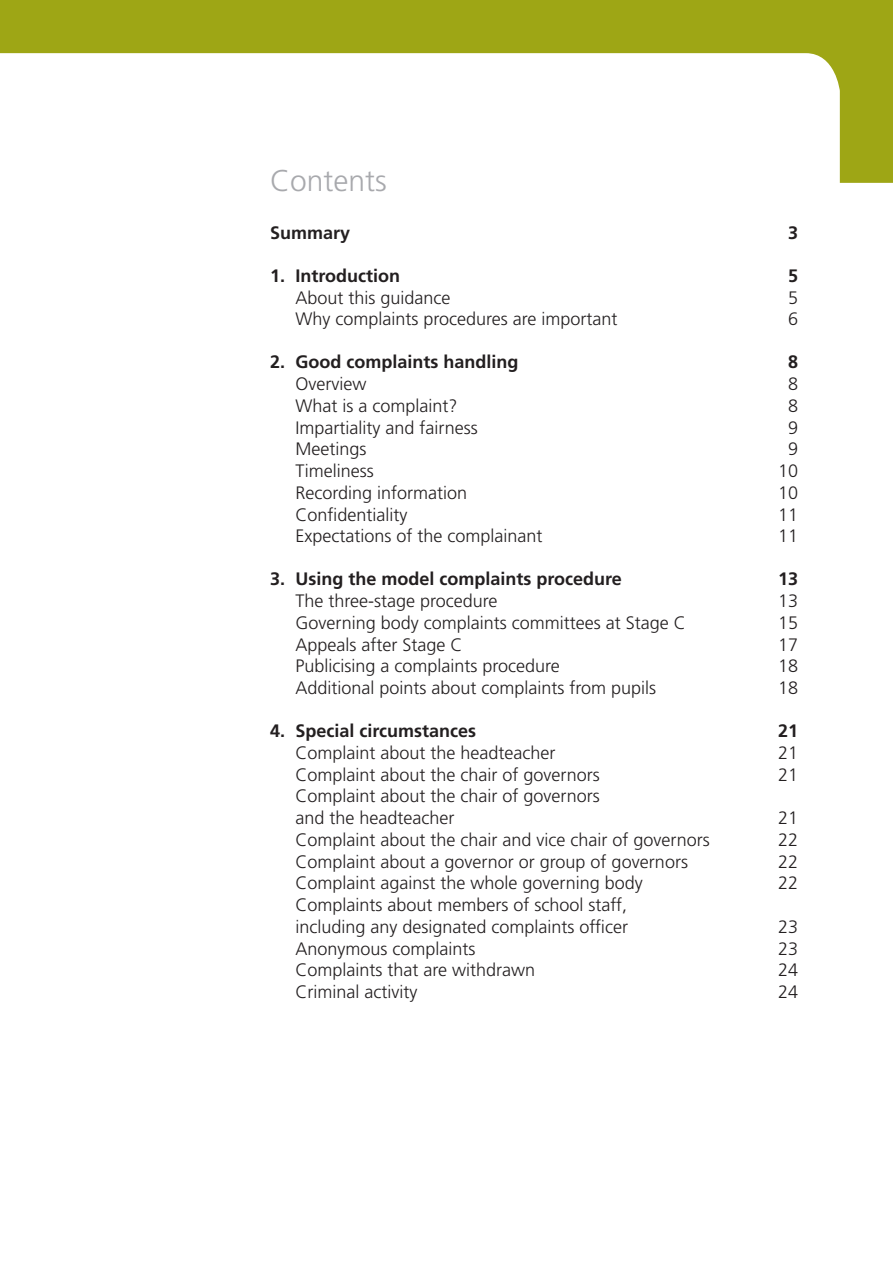
<style>
.page{position:relative;width:893px;height:1263px;background:#fff}
.page>*{position:absolute;margin:0;border:0;box-sizing:border-box;transform-origin:0 0}
.t1{font:300 30px "Frutiger LT Std";color:#a8a9ad}
.t2{font:300 18px/21.8px "Frutiger LT Std";color:#231f20}
.t3{font:700 18px "Frutiger LT Std";color:#231f20}
</style>
<div class="page">
<svg style="left:0;top:0;width:893px;height:183px"></svg>
<h1 class="t1" style="left:270px;top:164px;width:118px">Contents</h1>
<p class="t3" style="left:270px;top:222px;width:82px">Summary</p>
<p class="t3" style="left:788px;top:222px;width:12px">3</p>
<p class="t3" style="left:270px;top:265px;width:132px">1. Introduction</p>
<p class="t3" style="left:788px;top:265px;width:12px">5</p>
<p class="t2" style="left:296px;top:287px;width:157px">About this guidance</p>
<p class="t2" style="left:788px;top:287px;width:12px">5</p>
<p class="t2" style="left:296px;top:309px;width:324px">Why complaints procedures are important</p>
<p class="t2" style="left:788px;top:309px;width:12px">6</p>
<p class="t3" style="left:270px;top:352px;width:250px">2. Good complaints handling</p>
<p class="t3" style="left:788px;top:352px;width:12px">8</p>
<p class="t2" style="left:296px;top:373px;width:72px">Overview</p>
<p class="t2" style="left:788px;top:373px;width:12px">8</p>
<p class="t2" style="left:296px;top:395px;width:163px">What is a complaint?</p>
<p class="t2" style="left:788px;top:395px;width:12px">8</p>
<p class="t2" style="left:296px;top:417px;width:184px">Impartiality and fairness</p>
<p class="t2" style="left:788px;top:417px;width:12px">9</p>
<p class="t2" style="left:296px;top:438px;width:73px">Meetings</p>
<p class="t2" style="left:788px;top:438px;width:12px">9</p>
<p class="t2" style="left:296px;top:460px;width:80px">Timeliness</p>
<p class="t2" style="left:778px;top:460px;width:22px">10</p>
<p class="t2" style="left:296px;top:482px;width:173px">Recording information</p>
<p class="t2" style="left:778px;top:482px;width:22px">10</p>
<p class="t2" style="left:296px;top:504px;width:114px">Confidentiality</p>
<p class="t2" style="left:778px;top:504px;width:22px">11</p>
<p class="t2" style="left:296px;top:525px;width:249px">Expectations of the complainant</p>
<p class="t2" style="left:778px;top:525px;width:22px">11</p>
<p class="t3" style="left:270px;top:568px;width:353px">3. Using the model complaints procedure</p>
<p class="t3" style="left:778px;top:568px;width:22px">13</p>
<p class="t2" style="left:296px;top:590px;width:204px">The three-stage procedure</p>
<p class="t2" style="left:778px;top:590px;width:22px">13</p>
<p class="t2" style="left:296px;top:612px;width:392px">Governing body complaints committees at Stage C</p>
<p class="t2" style="left:778px;top:612px;width:22px">15</p>
<p class="t2" style="left:296px;top:634px;width:169px">Appeals after Stage C</p>
<p class="t2" style="left:778px;top:634px;width:22px">17</p>
<p class="t2" style="left:296px;top:655px;width:266px">Publicising a complaints procedure</p>
<p class="t2" style="left:778px;top:655px;width:22px">18</p>
<p class="t2" style="left:296px;top:677px;width:362px">Additional points about complaints from pupils</p>
<p class="t2" style="left:778px;top:677px;width:22px">18</p>
<p class="t3" style="left:270px;top:720px;width:208px">4. Special circumstances</p>
<p class="t3" style="left:778px;top:720px;width:22px">21</p>
<p class="t2" style="left:296px;top:742px;width:262px">Complaint about the headteacher</p>
<p class="t2" style="left:778px;top:742px;width:22px">21</p>
<p class="t2" style="left:296px;top:764px;width:306px">Complaint about the chair of governors</p>
<p class="t2" style="left:778px;top:764px;width:22px">21</p>
<p class="t2" style="left:296px;top:785px;width:306px">Complaint about the chair of governors and the headteacher</p>
<p class="t2" style="left:778px;top:807px;width:22px">21</p>
<p class="t2" style="left:296px;top:829px;width:416px">Complaint about the chair and vice chair of governors</p>
<p class="t2" style="left:778px;top:829px;width:22px">22</p>
<p class="t2" style="left:296px;top:851px;width:394px">Complaint about a governor or group of governors</p>
<p class="t2" style="left:778px;top:851px;width:22px">22</p>
<p class="t2" style="left:296px;top:872px;width:349px">Complaint against the whole governing body</p>
<p class="t2" style="left:778px;top:872px;width:22px">22</p>
<p class="t2" style="left:296px;top:894px;width:334px">Complaints about members of school staff, including any designated complaints officer</p>
<p class="t2" style="left:778px;top:916px;width:22px">23</p>
<p class="t2" style="left:296px;top:938px;width:182px">Anonymous complaints</p>
<p class="t2" style="left:778px;top:938px;width:22px">23</p>
<p class="t2" style="left:296px;top:959px;width:241px">Complaints that are withdrawn</p>
<p class="t2" style="left:778px;top:959px;width:22px">24</p>
<p class="t2" style="left:296px;top:981px;width:123px">Criminal activity</p>
<p class="t2" style="left:778px;top:981px;width:22px">24</p>
</div>
